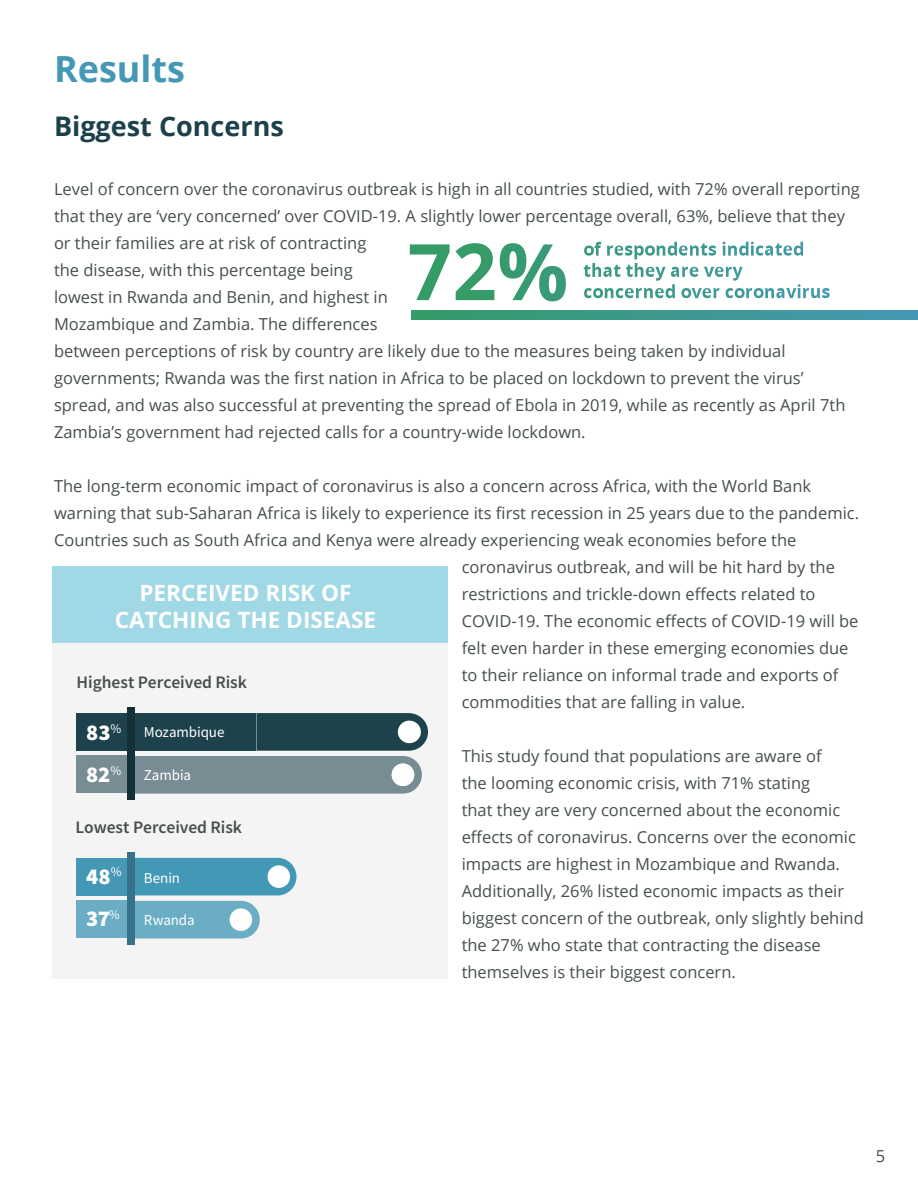
<style>
.page{position:relative;width:918px;height:1188px;background:#fff}
.page>*{position:absolute;margin:0;border:0;box-sizing:border-box;transform-origin:0 0}
.t1{font:700 36px "Open Sans";color:#4498b6}
.t2{font:700 27px "Open Sans";color:#1c414b}
.t3{font:700 22.5px/27.2px "Open Sans";color:#fff;text-align:center}
.t4{font:900 22.5px "Source Sans Pro";color:#fff}
.t5{font:600 17.55px "Source Sans Pro";letter-spacing:-.005em;color:#474f4e}
.t6{font:16.5px/27px "Open Sans";color:#464e4e}
.t7{font:15px "Source Sans Pro";letter-spacing:-.005em;color:#fff}
.t8{font:13.2px "Source Sans Pro";color:#fff}
</style>
<div class="page">
<div style="left:52px;top:642px;width:396px;height:337px;background:#f4f4f5"></div>
<div style="left:76px;top:901px;width:55px;height:37px;background:#6aadc5"></div>
<div style="left:76px;top:858px;width:55px;height:38px;background:#4498b6"></div>
<div style="left:135px;top:858px;width:161px;height:37px;background:#4398b6"></div>
<div style="left:268px;top:865px;width:22px;height:23px;background:#fff;border-radius:50%"></div>
<svg style="left:135px;top:901px;width:125px;height:37px;background:#7bb6cb"></svg>
<div style="left:127px;top:938px;width:8px;height:7px;background:#36738a"></div>
<div style="left:127px;top:852px;width:8px;height:49px;background:#36738a"></div>
<div style="left:127px;top:901px;width:8px;height:37px;background:#36738a"></div>
<div style="left:52px;top:566px;width:396px;height:76px;background:#a1d8e5"></div>
<svg style="left:135px;top:713px;width:293px;height:81px;background:#5c777e"></svg>
<div style="left:392px;top:764px;width:22px;height:22px;background:#fff;border-radius:50%"></div>
<div style="left:76px;top:755px;width:55px;height:38px;background:#778d93"></div>
<div style="left:76px;top:713px;width:55px;height:37px;background:#1d424c"></div>
<div style="left:127px;top:707px;width:8px;height:93px;background:#153138"></div>
<svg style="left:595px;top:242px;width:208px;height:14px"></svg>
<svg style="left:410px;top:243px;width:156px;height:58px"></svg>
<svg style="left:412px;top:310px;width:506px;height:9px;background:#3c998e"></svg>
<h1 class="t1" style="left:54px;top:43px;width:133px">Results</h1>
<h2 class="t2" style="left:54px;top:107px;width:231px">Biggest Concerns</h2>
<p class="t6" style="left:54px;top:175px;width:807px">Level of concern over the coronavirus outbreak is high in all countries studied, with 72% overall reporting that they are ‘very concerned’ over COVID-19. A slightly lower percentage overall, 63%, believe that they or their families are at risk of contracting<br>the disease, with this percentage being<br>lowest in Rwanda and Benin, and highest in<br>Mozambique and Zambia. The differences<br>between perceptions of risk by country are likely due to the measures being taken by individual governments; Rwanda was the first nation in Africa to be placed on lockdown to prevent the virus’ spread, and was also successful at preventing the spread of Ebola in 2019, while as recently as April 7th Zambia’s government had rejected calls for a country-wide lockdown.</p>
<p class="t6" style="left:54px;top:472px;width:759px">The long-term economic impact of coronavirus is also a concern across Africa, with the World Bank</p>
<p class="t6" style="left:54px;top:499px;width:807px">warning that sub-Saharan Africa is likely to experience its first recession in 25 years due to the pandemic.</p>
<p class="t6" style="left:54px;top:526px;width:744px">Countries such as South Africa and Kenya were already experiencing weak economies before the</p>
<p class="t6" style="left:462px;top:553px;width:375px">coronavirus outbreak, and will be hit hard by the</p>
<p class="t6" style="left:462px;top:580px;width:355px">restrictions and trickle-down effects related to</p>
<p class="t6" style="left:462px;top:607px;width:398px">COVID-19. The economic effects of COVID-19 will be</p>
<p class="t6" style="left:462px;top:634px;width:388px">felt even harder in these emerging economies due</p>
<p class="t6" style="left:462px;top:661px;width:378px">to their reliance on informal trade and exports of</p>
<p class="t6" style="left:462px;top:688px;width:285px">commodities that are falling in value.</p>
<p class="t6" style="left:462px;top:742px;width:404px">This study found that populations are aware of<br>the looming economic crisis, with 71% stating<br>that they are very concerned about the economic effects of coronavirus. Concerns over the economic impacts are highest in Mozambique and Rwanda.<br>Additionally, 26% listed economic impacts as their biggest concern of the outbreak, only slightly behind the 27% who state that contracting the disease themselves is their biggest concern.</p>
<h3 class="t3" style="left:115px;top:578px;width:263px">PERCEIVED RISK OF<br>CATCHING THE DISEASE</h3>
<p class="t5" style="left:77px;top:671px;width:172px">Highest Perceived Risk</p>
<h3 class="t4" style="left:86px;top:719px;width:37px">83<sup>%</sup></h3>
<p class="t7" style="left:144px;top:726px;width:82px">Mozambique</p>
<h3 class="t4" style="left:86px;top:761px;width:37px">82<sup>%</sup></h3>
<p class="t7" style="left:144px;top:769px;width:49px">Zambia</p>
<p class="t5" style="left:76px;top:816px;width:168px">Lowest Perceived Risk</p>
<p class="t8" style="left:111px;top:867px;width:12px">%</p>
<h3 class="t4" style="left:86px;top:863px;width:26px">48</h3>
<p class="t7" style="left:144px;top:872px;width:38px">Benin</p>
<p class="t8" style="left:109px;top:909px;width:12px">%</p>
<h3 class="t4" style="left:86px;top:905px;width:26px">37</h3>
<p class="t7" style="left:144px;top:914px;width:52px">Rwanda</p>
<p class="t6" style="left:876px;top:1142px;width:11px">5</p>
</div>
